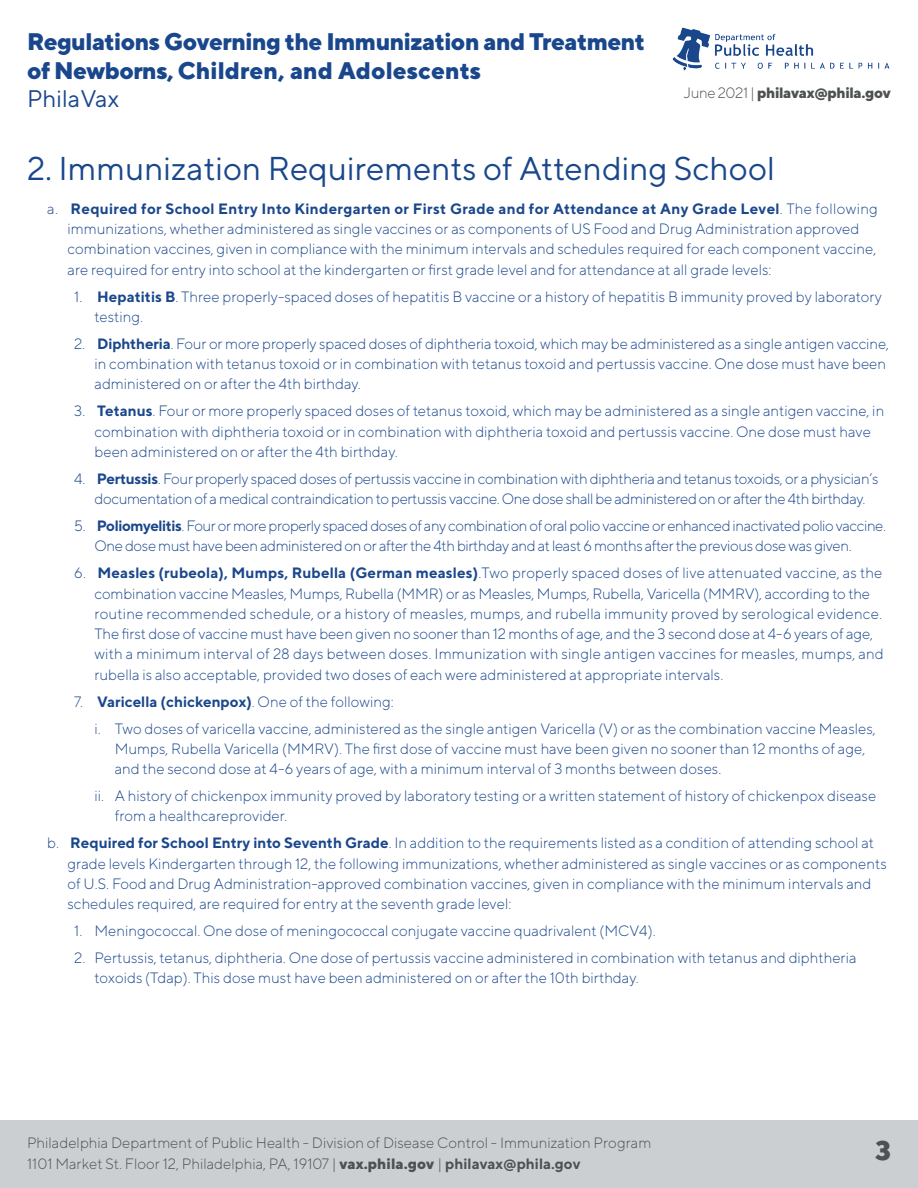
<style>
.page{position:relative;width:918px;height:1188px;background:#fff}
.page>*{position:absolute;margin:0;border:0;box-sizing:border-box;transform-origin:0 0}
.t1{font:33px "TT Norms";color:#1a478c}
.t2{font:800 27px "TT Norms";color:#4d5253}
.t3{font:800 24px/28.5px "TT Norms";letter-spacing:-.025em;color:#1a478c}
.t4{font:24px "TT Norms";color:#1a478c}
.t5{font:300 15px/20.2px "TT Norms";color:#1a478c}
.t6{font:300 15px/20.2px "TT Norms";letter-spacing:-.025em;color:#1a478c;text-align:center}
.t7{font:300 15px/20.2px "TT Norms";letter-spacing:-.03em;color:#1a478c}
.t8{font:300 15px/20.2px "TT Norms";color:#4d5151}
.t9{font:800 15px "TT Norms";letter-spacing:-.025em;color:#4d5151}
.s1{font-weight:300}
.s2{font-weight:700}
.s3{font-weight:800}
</style>
<div class="page">
<div style="left:0;top:1120px;width:918px;height:68px;background:#cccfd1"></div>
<img style="left:673px;top:27px;width:217px;height:44px">
<h3 class="t3" style="left:27px;top:27px;width:620px">Regulations Governing the Immunization and Treatment of Newborns, Children, and Adolescents</h3>
<h3 class="t4" style="left:27px;top:84px;width:94px">PhilaVax</h3>
<p class="t9" style="left:684px;top:83px;width:209px"><span class="s1">June 2021 |</span> philavax@phila.gov</p>
<p class="t1" style="left:27px;top:148px;width:750px">2. Immunization Requirements of Attending School</p>
<p class="t5" style="left:68px;top:198px;width:812px;text-indent:-20px">a. <span class="s2">Required for School Entry Into Kindergarten or First Grade and for Attendance at Any Grade Level</span>. The following immunizations, whether administered as single vaccines or as components of US Food and Drug Administration approved combination vaccines, given in compliance with the minimum intervals and schedules required for each component vaccine, are required for entry into school at the kindergarten or first grade level and for attendance at all grade levels:</p>
<p class="t5" style="left:94px;top:286px;width:789px;text-indent:-20px">1. <span class="s2">Hepatitis B</span>. Three properly-spaced doses of hepatitis B vaccine or a history of hepatitis B immunity proved by laboratory testing.</p>
<p class="t5" style="left:94px;top:333px;width:796px;text-indent:-20px">2. <span class="s2">Diphtheria</span>. Four or more properly spaced doses of diphtheria toxoid, which may be administered as a single antigen vaccine, in combination with tetanus toxoid or in combination with tetanus toxoid and pertussis vaccine. One dose must have been administered on or after the 4th birthday.</p>
<p class="t5" style="left:94px;top:401px;width:791px;text-indent:-20px">3. <span class="s2">Tetanus</span>. Four or more properly spaced doses of tetanus toxoid, which may be administered as a single antigen vaccine, in combination with diphtheria toxoid or in combination with diphtheria toxoid and pertussis vaccine. One dose must have been administered on or after the 4th birthday.</p>
<p class="t6" style="left:74px;top:468px;width:806px">4. <span class="s2">Pertussis</span>. Four properly spaced doses of pertussis vaccine in combination with diphtheria and tetanus toxoids, or a physician’s documentation of a medical contraindication to pertussis vaccine. One dose shall be administered on or after the 4th birthday.</p>
<p class="t7" style="left:94px;top:515px;width:793px;text-indent:-20px">5. <span class="s2">Poliomyelitis</span>. Four or more properly spaced doses of any combination of oral polio vaccine or enhanced inactivated polio vaccine.<br>One dose must have been administered on or after the 4th birthday and at least 6 months after the previous dose was given.</p>
<p class="t5" style="left:94px;top:563px;width:791px;text-indent:-20px">6. <span class="s2">Measles (rubeola), Mumps, Rubella (German measles)</span>.Two properly spaced doses of live attenuated vaccine, as the combination vaccine Measles, Mumps, Rubella (MMR) or as Measles, Mumps, Rubella, Varicella (MMRV), according to the routine recommended schedule, or a history of measles, mumps, and rubella immunity proved by serological evidence.<br>The first dose of vaccine must have been given no sooner than 12 months of age, and the 3 second dose at 4-6 years of age, with a minimum interval of 28 days between doses. Immunization with single antigen vaccines for measles, mumps, and rubella is also acceptable, provided two doses of each were administered at appropriate intervals.</p>
<p class="t5" style="left:74px;top:691px;width:321px">7. <span class="s2">Varicella (chickenpox)</span>. One of the following:</p>
<p class="t5" style="left:115px;top:718px;width:763px;text-indent:-20px">i. Two doses of varicella vaccine, administered as the single antigen Varicella (V) or as the combination vaccine Measles,<br>Mumps, Rubella Varicella (MMRV). The first dose of vaccine must have been given no sooner than 12 months of age, and the second dose at 4-6 years of age, with a minimum interval of 3 months between doses.</p>
<p class="t5" style="left:115px;top:785px;width:763px;text-indent:-20px">ii. A history of chickenpox immunity proved by laboratory testing or a written statement of history of chickenpox disease from a healthcareprovider.</p>
<p class="t5" style="left:68px;top:833px;width:821px;text-indent:-20px">b. <span class="s2">Required for School Entry into Seventh Grade</span>. In addition to the requirements listed as a condition of attending school at grade levels Kindergarten through 12, the following immunizations, whether administered as single vaccines or as components of U.S. Food and Drug Administration-approved combination vaccines, given in compliance with the minimum intervals and schedules required, are required for entry at the seventh grade level:</p>
<p class="t5" style="left:74px;top:920px;width:583px">1. Meningococcal. One dose of meningococcal conjugate vaccine quadrivalent (MCV4).</p>
<p class="t5" style="left:94px;top:947px;width:764px;text-indent:-20px">2. Pertussis, tetanus, diphtheria. One dose of pertussis vaccine administered in combination with tetanus and diphtheria toxoids (Tdap). This dose must have been administered on or after the 10th birthday.</p>
<p class="t8" style="left:27px;top:1133px;width:626px">Philadelphia Department of Public Health - Division of Disease Control - Immunization Program<br>1101 Market St. Floor 12, Philadelphia, PA, 19107 | <span class="s3">vax.phila.gov</span> | <span class="s2">philavax@phila.gov</span></p>
<h2 class="t2" style="left:875px;top:1133px;width:17px">3</h2>
</div>
